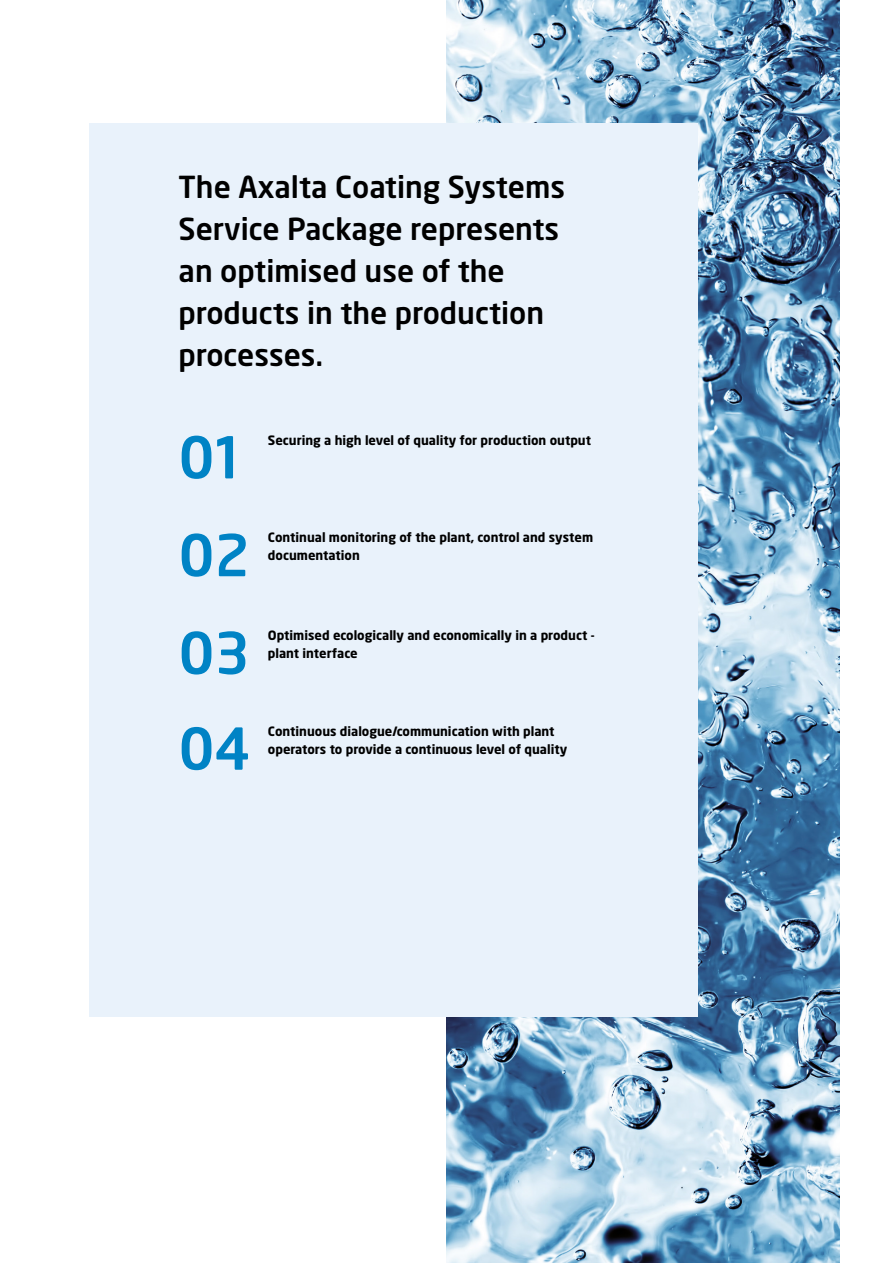
<style>
.page{position:relative;width:893px;height:1263px;background:#fff}
.page>*{position:absolute;margin:0;border:0;box-sizing:border-box;transform-origin:0 0}
.t1{font:500 57px/97.1px "Neo Sans Pro";letter-spacing:-.005em;color:#0083c5}
.t2{font:500 30px/42px "Neo Sans Pro";color:#000}
.t3{font:700 12.75px/18px "Neo Sans Pro";color:#000}
</style>
<div class="page">
<img style="left:446px;top:0;width:394px;height:1263px">
<div style="left:89px;top:123px;width:608px;height:893px;background:#e9f2fb"></div>
<h2 class="t2" style="left:179px;top:166px;width:388px">The Axalta Coating Systems<br>Service Package represents an optimised use of the products in the production processes.</h2>
<h1 class="t1" style="left:179px;top:408px;width:73px">01<br>02<br>03<br>04</h1>
<p class="t3" style="left:268px;top:430px;width:325px">Securing a high level of quality for production output</p>
<p class="t3" style="left:268px;top:528px;width:327px">Continual monitoring of the plant, control and system documentation</p>
<p class="t3" style="left:268px;top:626px;width:328px">Optimised ecologically and economically in a product - plant interface</p>
<p class="t3" style="left:268px;top:722px;width:301px">Continuous dialogue/communication with plant operators to provide a continuous level of quality</p>
</div>
